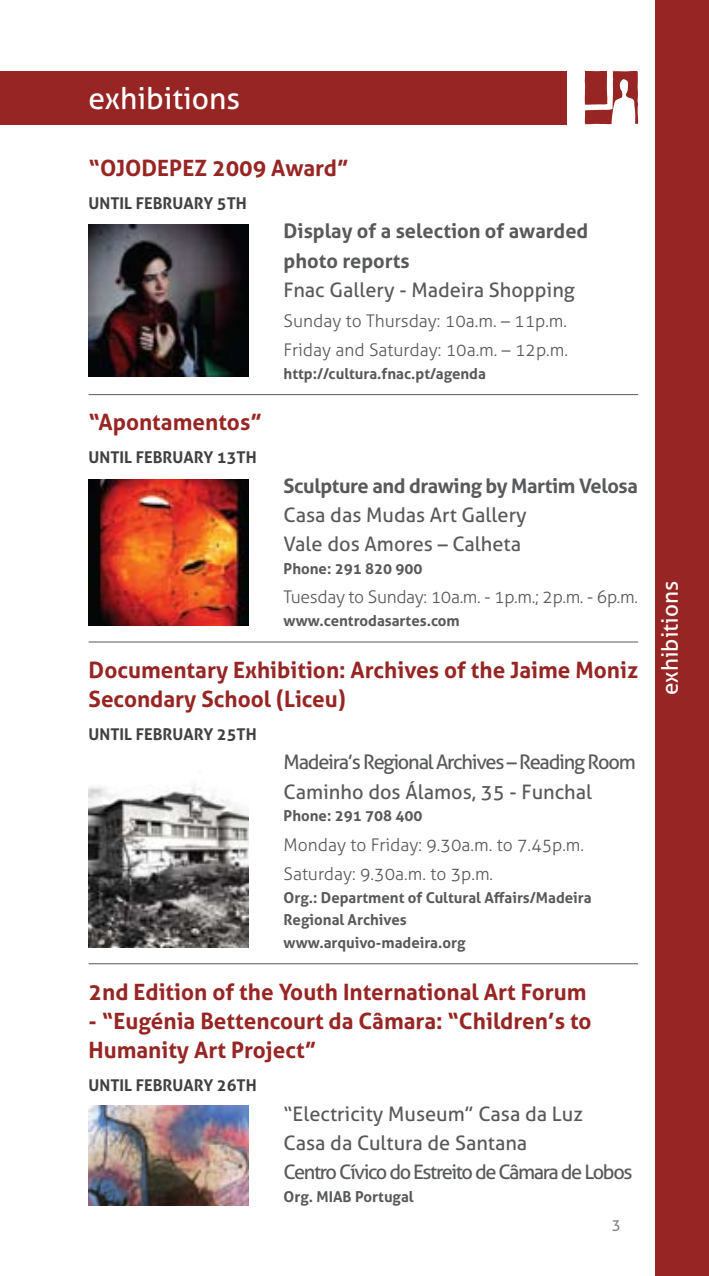
<style>
.page{position:relative;width:709px;height:1276px;background:#fff}
.page>*{position:absolute;margin:0;border:0;box-sizing:border-box;transform-origin:0 0}
.t1{font:30px "Aller";color:#fff}
.t2{font:700 22.5px/29.5px "Aller";color:#972523}
.t3{font:22.5px "Aller";color:#fff}
.t4{font:20px/29.5px "Aller";color:#58595b}
.t5{font:20px/29.5px "Aller";letter-spacing:-.06em;color:#58595b}
.t6{font:700 20px/29.5px "Aller";color:#58595b}
.t7{font:700 20px "Aller";letter-spacing:-.02em;color:#58595b}
.t8{font:300 17.5px/29.5px "Aller";color:#58595b}
.t9{font:300 17.5px "Aller";letter-spacing:-.02em;color:#58595b}
.t10{font:700 16.25px "Aller";color:#414142}
.t11{font:700 15px/22.5px "Aller";color:#58595b}
.t12{font:15px "Aller";color:#808285}
</style>
<div class="page">
<div style="left:656px;top:0;width:53px;height:1276px;background:#972523"></div>
<div style="left:0;top:71px;width:567px;height:53px;background:#972523"></div>
<svg style="left:584px;top:71px;width:54px;height:53px"></svg>
<hr style="left:89px;top:394px;width:549px;height:1px;background:#58595b">
<hr style="left:89px;top:641px;width:549px;height:1px;background:#58595b">
<hr style="left:89px;top:963px;width:549px;height:1px;background:#58595b">
<img style="left:89px;top:225px;width:159px;height:152px">
<img style="left:89px;top:479px;width:159px;height:146px">
<img style="left:89px;top:785px;width:159px;height:163px">
<img style="left:89px;top:1106px;width:159px;height:99px">
<h1 class="t1" style="left:89px;top:80px;width:153px">exhibitions</h1>
<p class="t2" style="left:89px;top:153px;width:262px">“OJODEPEZ 2009 Award”</p>
<p class="t10" style="left:89px;top:193px;width:20px">Until</p>
<p class="t10" style="left:136px;top:193px;width:38px">February</p>
<p class="t10" style="left:217px;top:193px;width:21px">5th</p>
<p class="t6" style="left:283px;top:216px;width:306px">Display of a selection of awarded photo reports</p>
<p class="t4" style="left:283px;top:275px;width:293px">Fnac Gallery - Madeira Shopping</p>
<p class="t8" style="left:283px;top:306px;width:286px">Sunday to Thursday: 10a.m. – 11p.m.<br>Friday and Saturday: 10a.m. – 12p.m.</p>
<p class="t11" style="left:283px;top:362px;width:204px">http://cultura.fnac.pt/agenda</p>
<p class="t2" style="left:89px;top:407px;width:175px">“Apontamentos”</p>
<p class="t10" style="left:89px;top:447px;width:20px">Until</p>
<p class="t10" style="left:136px;top:447px;width:38px">February</p>
<p class="t10" style="left:217px;top:447px;width:30px">13th</p>
<p class="t7" style="left:283px;top:473px;width:356px">Sculpture and drawing by Martim Velosa</p>
<p class="t4" style="left:283px;top:500px;width:244px">Casa das Mudas Art Gallery<br>Vale dos Amores – Calheta</p>
<p class="t11" style="left:283px;top:557px;width:140px">Phone: 291 820 900</p>
<p class="t9" style="left:283px;top:586px;width:356px">Tuesday to Sunday: 10a.m. - 1p.m.; 2p.m. - 6p.m.</p>
<p class="t11" style="left:283px;top:609px;width:178px">www.centrodasartes.com</p>
<p class="t2" style="left:89px;top:655px;width:551px">Documentary Exhibition: Archives of the Jaime Moniz<br>Secondary School (Liceu)</p>
<p class="t10" style="left:89px;top:724px;width:20px">Until</p>
<p class="t10" style="left:136px;top:724px;width:38px">February</p>
<p class="t10" style="left:217px;top:724px;width:30px">25th</p>
<p class="t5" style="left:283px;top:747px;width:354px">Madeira’s Regional Archives – Reading Room<br>Caminho dos Álamos, 35 - Funchal</p>
<p class="t11" style="left:283px;top:804px;width:140px">Phone: 291 708 400</p>
<p class="t8" style="left:283px;top:830px;width:302px">Monday to Friday: 9.30a.m. to 7.45p.m.<br>Saturday: 9.30a.m. to 3p.m.</p>
<p class="t11" style="left:283px;top:886px;width:309px">Org.: Department of Cultural Affairs/Madeira<br>Regional Archives www.arquivo-madeira.org</p>
<p class="t2" style="left:89px;top:976px;width:499px">2nd Edition of the Youth International Art Forum</p>
<p class="t2" style="left:89px;top:1006px;width:504px">- “Eugénia Bettencourt da Câmara: “Children’s to<br>Humanity Art Project”</p>
<p class="t10" style="left:89px;top:1075px;width:20px">Until</p>
<p class="t10" style="left:136px;top:1075px;width:38px">February</p>
<p class="t10" style="left:217px;top:1075px;width:30px">26th</p>
<p class="t4" style="left:283px;top:1098px;width:350px">“Electricity Museum” Casa da Luz<br>Casa da Cultura de Santana<br>Centro Cívico do Estreito de Câmara de Lobos</p>
<p class="t11" style="left:283px;top:1185px;width:132px">Org. MIAB Portugal</p>
<p class="t12" style="left:612px;top:1215px;width:11px">3</p>
<p class="t3" style="left:656px;top:695px;width:115px;rotate:-90deg">exhibitions</p>
</div>
